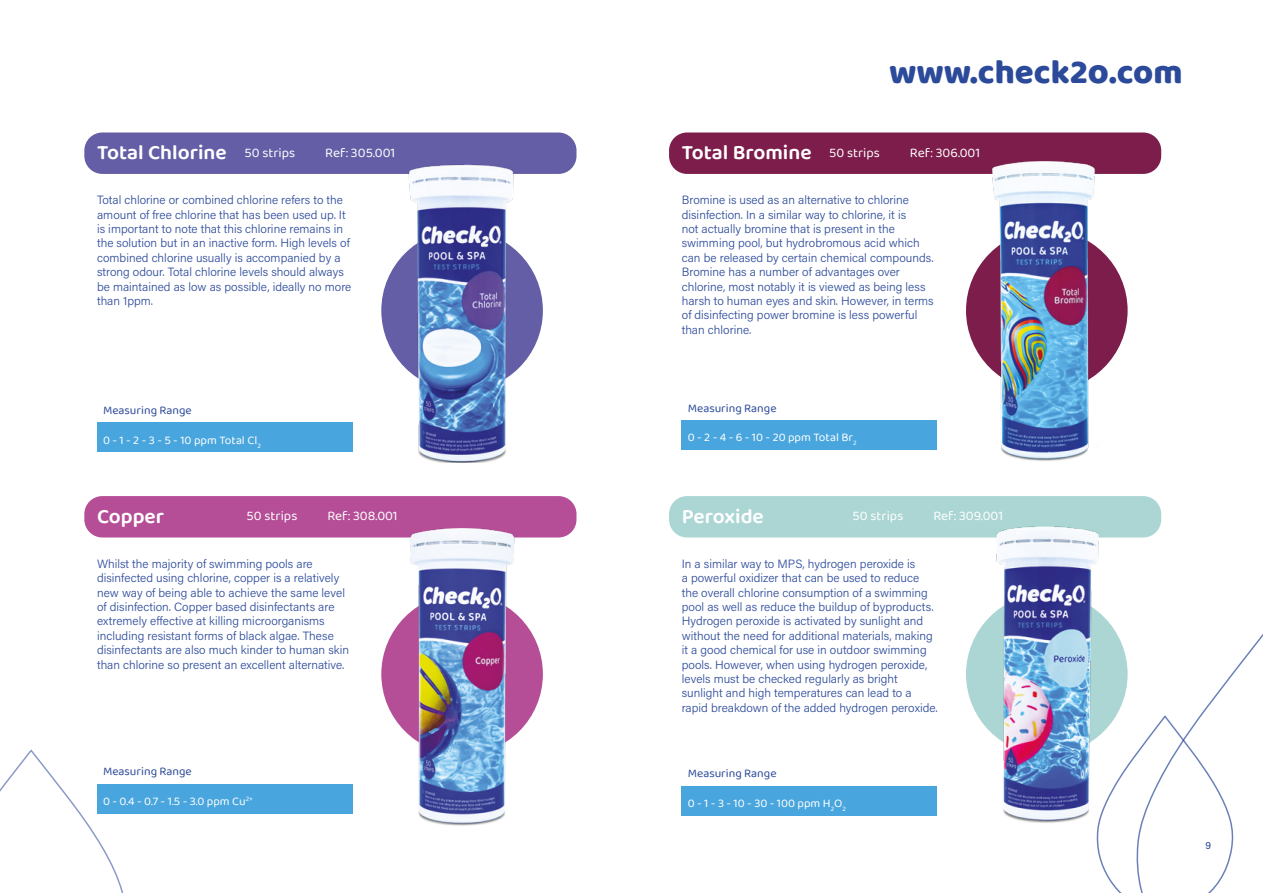
<style>
.page{position:relative;width:1263px;height:893px;background:#fff}
.page>*{position:absolute;margin:0;border:0;box-sizing:border-box;transform-origin:0 0}
.t1{font:800 34.5px "Baloo 2";color:#2c4a9a}
.t2{font:600 21px "Baloo Thambi 2";color:#fff}
.t3{font:13.5px "Baloo Thambi 2";color:#fff}
.t4{font:12px/14.4px "Acumin Variable Concept";color:#2c4a9a}
.t5{font:12px "Baloo Thambi 2";color:#fff}
.t6{font:12px "Baloo Thambi 2";color:#2c4a9a}
.t7{font:10.5px "Acumin Variable Concept";color:#2c4295}
.s1{font-size:36px}
</style>
<div class="page">
<svg style="left:0;top:749px;width:128px;height:144px"></svg>
<svg style="left:1096px;top:634px;width:167px;height:259px"></svg>
<div style="left:669px;top:132px;width:492px;height:42px;background:#7c1d4b;border-radius:18px"></div>
<div style="left:966px;top:230px;width:161px;height:161px;background:#7c1d4b;border-radius:50%"></div>
<img style="left:986px;top:161px;width:150px;height:300px">
<div style="left:682px;top:420px;width:255px;height:30px;background:#48a5dd"></div>
<div style="left:84px;top:132px;width:492px;height:42px;background:#645ea6;border-radius:18px"></div>
<div style="left:381px;top:230px;width:162px;height:161px;background:#645ea6;border-radius:50%"></div>
<img style="left:402px;top:164px;width:141px;height:299px">
<div style="left:97px;top:422px;width:255px;height:30px;background:#48a5dd"></div>
<div style="left:669px;top:496px;width:492px;height:41px;background:#abd6d4;border-radius:18px"></div>
<div style="left:966px;top:593px;width:161px;height:162px;background:#abd6d4;border-radius:50%"></div>
<img style="left:986px;top:526px;width:150px;height:300px">
<div style="left:682px;top:786px;width:255px;height:30px;background:#48a5dd"></div>
<div style="left:84px;top:496px;width:492px;height:41px;background:#b54e97;border-radius:18px"></div>
<div style="left:381px;top:593px;width:162px;height:162px;background:#b54e97;border-radius:50%"></div>
<img style="left:406px;top:528px;width:150px;height:298px">
<div style="left:97px;top:559px;width:257px;height:197px;background:#fff"></div>
<div style="left:97px;top:754px;width:255px;height:30px;background:#fff"></div>
<div style="left:97px;top:784px;width:255px;height:29px;background:#48a5dd"></div>
<h1 class="t1" style="left:889px;top:50px;width:295px">www.check2<span class="s1">o</span>.com</h1>
<h2 class="t2" style="left:97px;top:137px;width:131px">Total Chlorine</h2>
<p class="t3" style="left:829px;top:143px;width:52px">50 strips</p>
<p class="t3" style="left:910px;top:143px;width:72px">Ref: 306.001</p>
<p class="t4" style="left:97px;top:192px;width:256px">Total chlorine or combined chlorine refers to the amount of free chlorine that has been used up. It is important to note that this chlorine remains in the solution but in an inactive form. High levels of combined chlorine usually is accompanied by a strong odour. Total chlorine levels should always be maintained as low as possible, ideally no more than 1ppm.</p>
<h2 class="t2" style="left:682px;top:137px;width:131px">Total Bromine</h2>
<p class="t4" style="left:682px;top:192px;width:253px">Bromine is used as an alternative to chlorine disinfection. In a similar way to chlorine, it is<br>not actually bromine that is present in the swimming pool, but hydrobromous acid which can be released by certain chemical compounds.<br>Bromine has a number of advantages over chlorine, most notably it is viewed as being less harsh to human eyes and skin. However, in terms of disinfecting power bromine is less powerful than chlorine.</p>
<p class="t3" style="left:244px;top:143px;width:52px">50 strips</p>
<p class="t3" style="left:325px;top:143px;width:72px">Ref: 305.001</p>
<p class="t6" style="left:103px;top:402px;width:90px">Measuring Range</p>
<p class="t5" style="left:103px;top:431px;width:159px">0 - 1 - 2 - 3 - 5 - 10 ppm Total Cl<sub>2</sub></p>
<p class="t6" style="left:688px;top:399px;width:90px">Measuring Range</p>
<p class="t5" style="left:688px;top:429px;width:170px">0 - 2 - 4 - 6 - 10 - 20 ppm Total Br<sub>2</sub></p>
<h2 class="t2" style="left:682px;top:501px;width:84px">Peroxide</h2>
<p class="t4" style="left:682px;top:556px;width:257px">In a similar way to MPS, hydrogen peroxide is<br>a powerful oxidizer that can be used to reduce the overall chlorine consumption of a swimming pool as well as reduce the buildup of byproducts.<br>Hydrogen peroxide is activated by sunlight and without the need for additional materials, making it a good chemical for use in outdoor swimming pools. However, when using hydrogen peroxide, levels must be checked regularly as bright sunlight and high temperatures can lead to a rapid breakdown of the added hydrogen peroxide.</p>
<h2 class="t2" style="left:97px;top:501px;width:69px">Copper</h2>
<p class="t3" style="left:852px;top:506px;width:52px">50 strips</p>
<p class="t3" style="left:933px;top:506px;width:71px">Ref: 309.001</p>
<p class="t4" style="left:97px;top:556px;width:253px">Whilst the majority of swimming pools are disinfected using chlorine, copper is a relatively new way of being able to achieve the same level of disinfection. Copper based disinfectants are extremely effective at killing microorganisms including resistant forms of black algae. These disinfectants are also much kinder to human skin than chlorine so present an excellent alternative.</p>
<p class="t3" style="left:247px;top:506px;width:52px">50 strips</p>
<p class="t3" style="left:327px;top:506px;width:72px">Ref: 308.001</p>
<p class="t6" style="left:103px;top:763px;width:90px">Measuring Range</p>
<p class="t5" style="left:103px;top:793px;width:151px">0 - 0.4 - 0.7 - 1.5 - 3.0 ppm Cu<sup>2+</sup></p>
<p class="t6" style="left:688px;top:765px;width:90px">Measuring Range</p>
<p class="t5" style="left:688px;top:795px;width:160px">0 - 1 - 3 - 10 - 30 - 100 ppm H<sub>2</sub>O<sub>2</sub></p>
<p class="t7" style="left:1205px;top:838px;width:7px">9</p>
</div>
